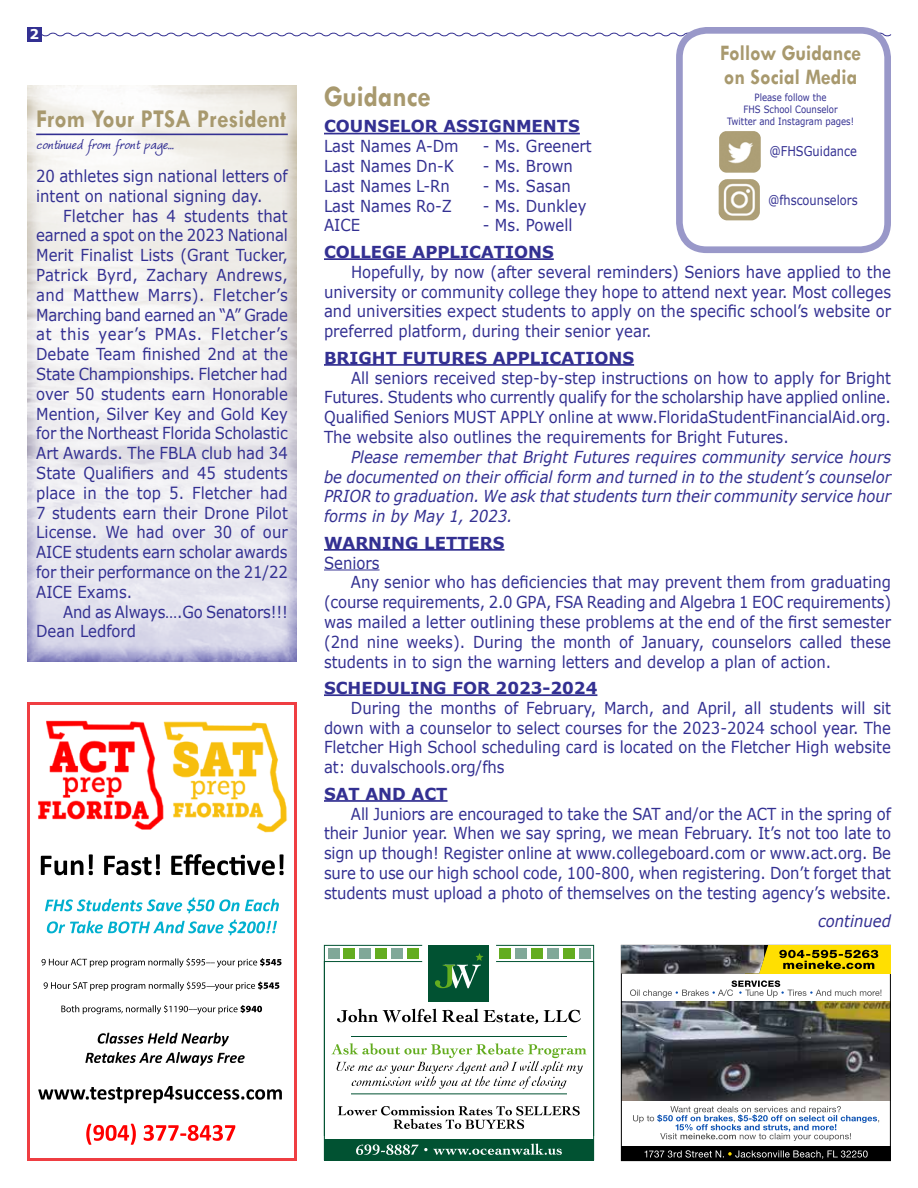
<style>
.page{position:relative;width:918px;height:1188px;background:#fff}
.page>*{position:absolute;margin:0;border:0;box-sizing:border-box;transform-origin:0 0}
.t1{font:700 30px "Tw Cen";color:#a8996e;scale:.9 1}
.t2{font:700 25.8px "Tw Cen";color:#a8996e;scale:.9 1}
.t3{font:700 22.35px/23.4px "Tw Cen";color:#a8996e;scale:.9 1}
.t4{font:italic 700 19.35px "Worstveld Sling";color:#333092;scale:.9 1}
.t5{font:16.5px/19.8px "Verdana";color:#333092;text-align:justify;scale:.9 1}
.t6{font:italic 16.5px/19.8px "Verdana";color:#333092;text-align:justify;scale:.9 1}
.t7{font:700 16.5px "Verdana";color:#333092}
.t8{font:13.5px "Verdana";color:#333092;scale:.85 1}
.t9{font:700 13.5px "Verdana";color:#fff}
.t10{font:10.05px/12px "Verdana";color:#333092;text-align:center;scale:.85 1}
</style>
<div class="page">
<div style="left:26px;top:85px;width:272px;height:578px;background:#333092;opacity:.5"></div>
<svg style="left:42px;top:32px;width:850px;height:6px"></svg>
<div style="left:27px;top:27px;width:15px;height:15px;background:#333092"></div>
<hr style="left:36px;top:134px;width:252px;height:1px;background:#333092">
<div style="left:679px;top:30px;width:209px;height:220px;background:#fff;border-radius:27px"></div>
<div style="left:676px;top:27px;width:215px;height:226px;border:7px solid #9998c9;border-radius:27px"></div>
<img style="left:719px;top:131px;width:42px;height:42px">
<img style="left:719px;top:179px;width:41px;height:41px">
<hr style="left:324px;top:133px;width:256px;height:1px;background:#333092">
<hr style="left:324px;top:258px;width:230px;height:2px;background:#333092">
<hr style="left:324px;top:364px;width:310px;height:2px;background:#333092">
<hr style="left:324px;top:549px;width:180px;height:2px;background:#333092">
<hr style="left:324px;top:569px;width:56px;height:1px;background:#333092">
<hr style="left:324px;top:694px;width:273px;height:2px;background:#333092">
<hr style="left:324px;top:800px;width:124px;height:2px;background:#333092">
<svg style="left:324px;top:945px;width:270px;height:192px"></svg>
<div style="left:328px;top:948px;width:11px;height:11px;background:#80a898"></div>
<div style="left:499px;top:948px;width:12px;height:11px;background:#63ac1f"></div>
<div style="left:344px;top:948px;width:11px;height:11px;background:#63ac1f"></div>
<div style="left:515px;top:948px;width:12px;height:11px;background:#80a898"></div>
<div style="left:360px;top:948px;width:11px;height:11px;background:#80a898"></div>
<div style="left:531px;top:948px;width:12px;height:11px;background:#63ac1f"></div>
<div style="left:376px;top:948px;width:11px;height:11px;background:#63ac1f"></div>
<div style="left:547px;top:948px;width:12px;height:11px;background:#80a898"></div>
<div style="left:391px;top:948px;width:12px;height:11px;background:#80a898"></div>
<div style="left:563px;top:948px;width:12px;height:11px;background:#63ac1f"></div>
<div style="left:407px;top:948px;width:12px;height:11px;background:#63ac1f"></div>
<div style="left:579px;top:948px;width:11px;height:11px;background:#80a898"></div>
<div style="left:429px;top:945px;width:60px;height:56px;background:#015232"></div>
<svg style="left:435px;top:953px;width:48px;height:35px"></svg>
<svg style="left:337px;top:1009px;width:244px;height:15px"></svg>
<div style="left:324px;top:1139px;width:270px;height:22px;background:#015232"></div>
<svg style="left:331px;top:1043px;width:255px;height:46px"></svg>
<svg style="left:338px;top:1106px;width:242px;height:23px"></svg>
<svg style="left:356px;top:1144px;width:206px;height:11px"></svg>
<hr style="left:351px;top:1036px;width:216px;height:1px;background:#015232">
<hr style="left:351px;top:1094px;width:216px;height:1px;background:#015232">
<svg style="left:630px;top:980px;width:251px;height:18px"></svg>
<img style="left:623px;top:1002px;width:266px;height:99px">
<div style="left:621px;top:1147px;width:270px;height:14px;background:#000"></div>
<svg style="left:645px;top:1150px;width:223px;height:9px"></svg>
<div style="left:621px;top:945px;width:270px;height:216px;border:1px solid #000"></div>
<div style="left:745px;top:945px;width:146px;height:28px;background:#ffdf01"></div>
<svg style="left:764px;top:945px;width:4px;height:13px"></svg>
<img style="left:621px;top:945px;width:143px;height:28px">
<svg style="left:779px;top:950px;width:99px;height:19px"></svg>
<svg style="left:633px;top:1106px;width:246px;height:35px"></svg>
<svg style="left:45px;top:898px;width:234px;height:15px"></svg>
<svg style="left:47px;top:920px;width:230px;height:15px"></svg>
<svg style="left:41px;top:854px;width:243px;height:21px"></svg>
<svg style="left:98px;top:1033px;width:131px;height:13px"></svg>
<svg style="left:85px;top:1052px;width:160px;height:14px"></svg>
<svg style="left:38px;top:1086px;width:244px;height:17px"></svg>
<svg style="left:86px;top:1124px;width:149px;height:21px"></svg>
<img style="left:38px;top:720px;width:124px;height:110px">
<img style="left:162px;top:721px;width:125px;height:112px">
<div style="left:27px;top:702px;width:270px;height:459px;border:3px solid #ef3e42"></div>
<svg style="left:61px;top:1005px;width:201px;height:9px"></svg>
<svg style="left:44px;top:982px;width:235px;height:9px"></svg>
<svg style="left:41px;top:958px;width:241px;height:10px"></svg>
<p class="t9" style="left:30px;top:25px;width:11px">2</p>
<h2 class="t2" style="left:36px;top:103px;width:279px">From Your PTSA President</h2>
<p class="t4" style="left:36px;top:135px;width:154px">continued from front page...</p>
<p class="t5" style="left:36px;top:166px;width:281px">20 athletes sign national letters of intent on national signing day.</p>
<p class="t5" style="left:36px;top:206px;width:281px;text-indent:27px">Fletcher has 4 students that earned a spot on the 2023 National Merit Finalist Lists (Grant Tucker, Patrick Byrd, Zachary Andrews, and Matthew Marrs). Fletcher’s Marching band earned an “A” Grade at this year’s PMAs. Fletcher’s Debate Team finished 2nd at the State Championships. Fletcher had over 50 students earn Honorable Mention, Silver Key and Gold Key for the Northeast Florida Scholastic Art Awards. The FBLA club had 34<br>State Qualifiers and 45 students place in the top 5. Fletcher had 7 students earn their Drone Pilot License. We had over 30 of our AICE students earn scholar awards for their performance on the 21/22<br>AICE Exams.</p>
<p class="t5" style="left:36px;top:602px;width:281px;text-indent:27px">And as Always….Go Senators!!!<br>Dean Ledford</p>
<h3 class="t3" style="left:720px;top:41px;width:158px">Follow Guidance on Social Media</h3>
<p class="t10" style="left:727px;top:91px;width:151px">Please follow the<br>FHS School Counselor<br>Twitter and Instagram pages!</p>
<p class="t8" style="left:769px;top:142px;width:104px">@FHSGuidance</p>
<p class="t8" style="left:768px;top:191px;width:107px">@fhscounselors</p>
<h1 class="t1" style="left:324px;top:78px;width:120px">Guidance</h1>
<p class="t7" style="left:324px;top:115px;width:257px">COUNSELOR ASSIGNMENTS</p>
<p class="t5" style="left:324px;top:136px;width:151px">Last Names A-Dm</p>
<p class="t5" style="left:483px;top:136px;width:122px">- Ms. Greenert</p>
<p class="t5" style="left:324px;top:156px;width:146px">Last Names Dn-K</p>
<p class="t5" style="left:483px;top:156px;width:101px">- Ms. Brown</p>
<p class="t5" style="left:324px;top:176px;width:141px">Last Names L-Rn</p>
<p class="t5" style="left:483px;top:176px;width:99px">- Ms. Sasan</p>
<p class="t5" style="left:324px;top:196px;width:144px">Last Names Ro-Z</p>
<p class="t5" style="left:483px;top:196px;width:117px">- Ms. Dunkley</p>
<p class="t5" style="left:324px;top:215px;width:42px">AICE</p>
<p class="t5" style="left:483px;top:215px;width:101px">- Ms. Powell</p>
<p class="t7" style="left:324px;top:240px;width:231px">COLLEGE APPLICATIONS</p>
<p class="t5" style="left:324px;top:262px;width:632px;text-indent:27px">Hopefully, by now (after several reminders) Seniors have applied to the university or community college they hope to attend next year. Most colleges and universities expect students to apply on the specific school’s website or preferred platform, during their senior year.</p>
<p class="t7" style="left:324px;top:346px;width:312px">BRIGHT FUTURES APPLICATIONS</p>
<p class="t5" style="left:324px;top:368px;width:632px;text-indent:27px">All seniors received step-by-step instructions on how to apply for Bright Futures. Students who currently qualify for the scholarship have applied online.<br>Qualified Seniors MUST APPLY online at www.FloridaStudentFinancialAid.org.<br>The website also outlines the requirements for Bright Futures.</p>
<p class="t6" style="left:324px;top:447px;width:632px;text-indent:27px">Please remember that Bright Futures requires community service hours be documented on their official form and turned in to the student’s counselor PRIOR to graduation. We ask that students turn their community service hour forms in by May 1, 2023.</p>
<p class="t7" style="left:324px;top:531px;width:182px">WARNING LETTERS</p>
<p class="t5" style="left:324px;top:552px;width:63px">Seniors</p>
<p class="t5" style="left:351px;top:572px;width:602px">Any senior who has deficiencies that may prevent them from graduating</p>
<p class="t5" style="left:324px;top:592px;width:632px">(course requirements, 2.0 GPA, FSA Reading and Algebra 1 EOC requirements)</p>
<p class="t5" style="left:324px;top:612px;width:632px">was mailed a letter outlining these problems at the end of the first semester</p>
<p class="t5" style="left:324px;top:632px;width:632px">(2nd nine weeks). During the month of January, counselors called these</p>
<p class="t5" style="left:324px;top:651px;width:565px">students in to sign the warning letters and develop a plan of action.</p>
<p class="t7" style="left:324px;top:676px;width:275px">SCHEDULING FOR 2023-2024</p>
<p class="t5" style="left:324px;top:698px;width:632px;text-indent:27px">During the months of February, March, and April, all students will sit down with a counselor to select courses for the 2023-2024 school year. The Fletcher High School scheduling card is located on the Fletcher High website at: duvalschools.org/fhs</p>
<p class="t7" style="left:324px;top:782px;width:125px">SAT AND ACT</p>
<p class="t5" style="left:324px;top:804px;width:632px;text-indent:27px">All Juniors are encouraged to take the SAT and/or the ACT in the spring of their Junior year. When we say spring, we mean February. It’s not too late to sign up though! Register online at www.collegeboard.com or www.act.org. Be sure to use our high school code, 100-800, when registering. Don’t forget that students must upload a photo of themselves on the testing agency’s website.</p>
<p class="t6" style="left:818px;top:911px;width:83px">continued</p>
</div>
